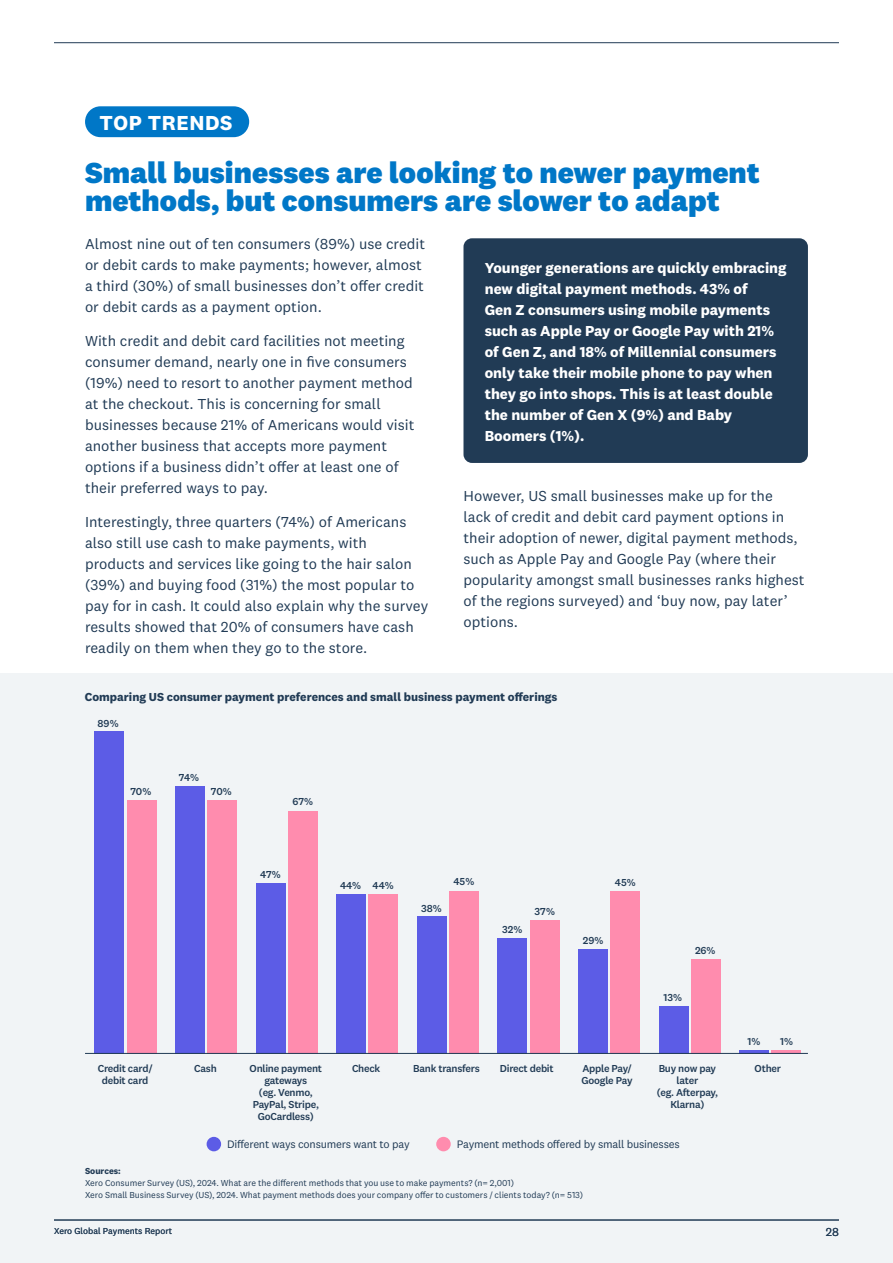
<style>
.page{position:relative;width:893px;height:1263px;background:#fff}
.page>*{position:absolute;margin:0;border:0;box-sizing:border-box;transform-origin:0 0}
.t1{font:800 30px/28.5px "National 2";color:#0077c7}
.t2{font:700 21px "National 2";letter-spacing:.03em;color:#fff}
.t3{font:15px/21px "National 2";color:#213b55}
.t4{font:700 15px/21px "National 2";color:#fff}
.t5{font:700 12px "National 2";color:#213b55}
.t6{font:12px "National 2";color:#213b55}
.t7{font:11.25px "National 2";letter-spacing:-.02em;color:#213b55}
.t8{font:500 10.5px/12px "National 2";letter-spacing:-.025em;color:#213b55;text-align:center}
.t9{font:9px/12px "National 2";color:#213b55}
.t10{font:700 9px "National 2";letter-spacing:-.005em;color:#213b55}
</style>
<div class="page">
<div style="left:0;top:673px;width:893px;height:590px;background:#f1f4f6"></div>
<hr style="left:54px;top:42px;width:785px;height:1px;background:#213b55">
<hr style="left:54px;top:1220px;width:785px;height:1px;background:#213b55">
<div style="left:85px;top:106px;width:164px;height:31px;background:#0077c7;border-radius:15px"></div>
<div style="left:463px;top:238px;width:345px;height:225px;background:#213b55;border-radius:9px"></div>
<div style="left:436px;top:1137px;width:15px;height:14px;background:#ff8cae;border-radius:50%"></div>
<div style="left:207px;top:1137px;width:14px;height:14px;background:#5c5ce6;border-radius:50%"></div>
<div style="left:127px;top:800px;width:29px;height:253px;background:#ff8cae"></div>
<div style="left:208px;top:800px;width:29px;height:253px;background:#ff8cae"></div>
<div style="left:288px;top:811px;width:29px;height:242px;background:#ff8cae"></div>
<div style="left:369px;top:894px;width:29px;height:159px;background:#ff8cae"></div>
<div style="left:449px;top:890px;width:29px;height:163px;background:#ff8cae"></div>
<div style="left:530px;top:919px;width:29px;height:134px;background:#ff8cae"></div>
<div style="left:611px;top:890px;width:29px;height:163px;background:#ff8cae"></div>
<div style="left:691px;top:959px;width:29px;height:94px;background:#ff8cae"></div>
<hr style="left:772px;top:1050px;width:29px;height:3px;background:#ff8cae">
<div style="left:95px;top:731px;width:29px;height:322px;background:#5c5ce6"></div>
<div style="left:176px;top:786px;width:29px;height:267px;background:#5c5ce6"></div>
<div style="left:256px;top:883px;width:29px;height:170px;background:#5c5ce6"></div>
<div style="left:337px;top:894px;width:29px;height:159px;background:#5c5ce6"></div>
<div style="left:417px;top:916px;width:29px;height:137px;background:#5c5ce6"></div>
<div style="left:498px;top:938px;width:29px;height:115px;background:#5c5ce6"></div>
<div style="left:578px;top:948px;width:29px;height:105px;background:#5c5ce6"></div>
<div style="left:659px;top:1006px;width:29px;height:47px;background:#5c5ce6"></div>
<hr style="left:740px;top:1050px;width:29px;height:3px;background:#5c5ce6">
<hr style="left:85px;top:1053px;width:723px;height:1px;background:#213b55">
<h2 class="t2" style="left:99px;top:110px;width:135px">TOP TRENDS</h2>
<h1 class="t1" style="left:85px;top:158px;width:676px">Small businesses are looking to newer payment methods, but consumers are slower to adapt</h1>
<p class="t3" style="left:85px;top:233px;width:342px">Almost nine out of ten consumers (89%) use credit or debit cards to make payments; however, almost a third (30%) of small businesses don’t offer credit or debit cards as a payment option.</p>
<p class="t3" style="left:85px;top:330px;width:331px">With credit and debit card facilities not meeting consumer demand, nearly one in five consumers (19%) need to resort to another payment method at the checkout. This is concerning for small businesses because 21% of Americans would visit another business that accepts more payment options if a business didn’t offer at least one of their preferred ways to pay.</p>
<p class="t3" style="left:85px;top:511px;width:345px">Interestingly, three quarters (74%) of Americans also still use cash to make payments, with products and services like going to the hair salon (39%) and buying food (31%) the most popular to pay for in cash. It could also explain why the survey results showed that 20% of consumers have cash readily on them when they go to the store.</p>
<p class="t4" style="left:485px;top:257px;width:303px">Younger generations are quickly embracing new digital payment methods. 43% of<br>Gen Z consumers using mobile payments such as Apple Pay or Google Pay with 21% of Gen Z, and 18% of Millennial consumers only take their mobile phone to pay when they go into shops. This is at least double the number of Gen X (9%) and Baby Boomers (1%).</p>
<p class="t3" style="left:463px;top:485px;width:343px">However, US small businesses make up for the<br>lack of credit and debit card payment options in their adoption of newer, digital payment methods, such as Apple Pay and Google Pay (where their popularity amongst small businesses ranks highest of the regions surveyed) and ‘buy now, pay later’ options.</p>
<p class="t5" style="left:85px;top:689px;width:474px">Comparing US consumer payment preferences and small business payment offerings</p>
<p class="t8" style="left:98px;top:717px;width:22px">89%</p>
<p class="t8" style="left:179px;top:771px;width:22px">74%</p>
<p class="t8" style="left:130px;top:786px;width:22px">70%</p>
<p class="t8" style="left:211px;top:786px;width:22px">70%</p>
<p class="t8" style="left:292px;top:795px;width:22px">67%</p>
<p class="t8" style="left:260px;top:868px;width:22px">47%</p>
<p class="t8" style="left:340px;top:879px;width:23px">44%</p>
<p class="t8" style="left:372px;top:879px;width:23px">44%</p>
<p class="t8" style="left:453px;top:875px;width:22px">45%</p>
<p class="t8" style="left:421px;top:902px;width:22px">38%</p>
<p class="t8" style="left:502px;top:923px;width:22px">32%</p>
<p class="t8" style="left:535px;top:905px;width:22px">37%</p>
<p class="t8" style="left:615px;top:876px;width:22px">45%</p>
<p class="t8" style="left:583px;top:934px;width:22px">29%</p>
<p class="t8" style="left:695px;top:944px;width:22px">26%</p>
<p class="t8" style="left:663px;top:991px;width:20px">13%</p>
<p class="t8" style="left:748px;top:1036px;width:14px">1%</p>
<p class="t8" style="left:780px;top:1035px;width:14px">1%</p>
<p class="t8" style="left:98px;top:1062px;width:56px">Credit card/ debit card</p>
<p class="t8" style="left:194px;top:1062px;width:24px">Cash</p>
<p class="t8" style="left:250px;top:1062px;width:74px">Online payment gateways<br>(eg. Venmo,<br>PayPal, Stripe,<br>GoCardless)</p>
<p class="t8" style="left:352px;top:1062px;width:30px">Check</p>
<p class="t8" style="left:413px;top:1062px;width:68px">Bank transfers</p>
<p class="t8" style="left:500px;top:1062px;width:55px">Direct debit</p>
<p class="t8" style="left:582px;top:1062px;width:52px;text-align:left">Apple Pay/<br>Google Pay</p>
<p class="t8" style="left:657px;top:1062px;width:63px">Buy now pay later<br>(eg. Afterpay,<br>Klarna)</p>
<p class="t8" style="left:755px;top:1062px;width:28px">Other</p>
<p class="t7" style="left:227px;top:1138px;width:184px">Different ways consumers want to pay</p>
<p class="t7" style="left:457px;top:1138px;width:224px">Payment methods offered by small businesses</p>
<p class="t10" style="left:85px;top:1165px;width:37px">Sources:</p>
<p class="t9" style="left:85px;top:1176px;width:499px">Xero Consumer Survey (US), 2024. What are the different methods that you use to make payments? (n= 2,001)<br>Xero Small Business Survey (US), 2024. What payment methods does your company offer to customers / clients today? (n= 513)</p>
<p class="t9" style="left:54px;top:1225px;width:120px">Xero Global Payments Report</p>
<p class="t6" style="left:826px;top:1225px;width:15px">28</p>
</div>
